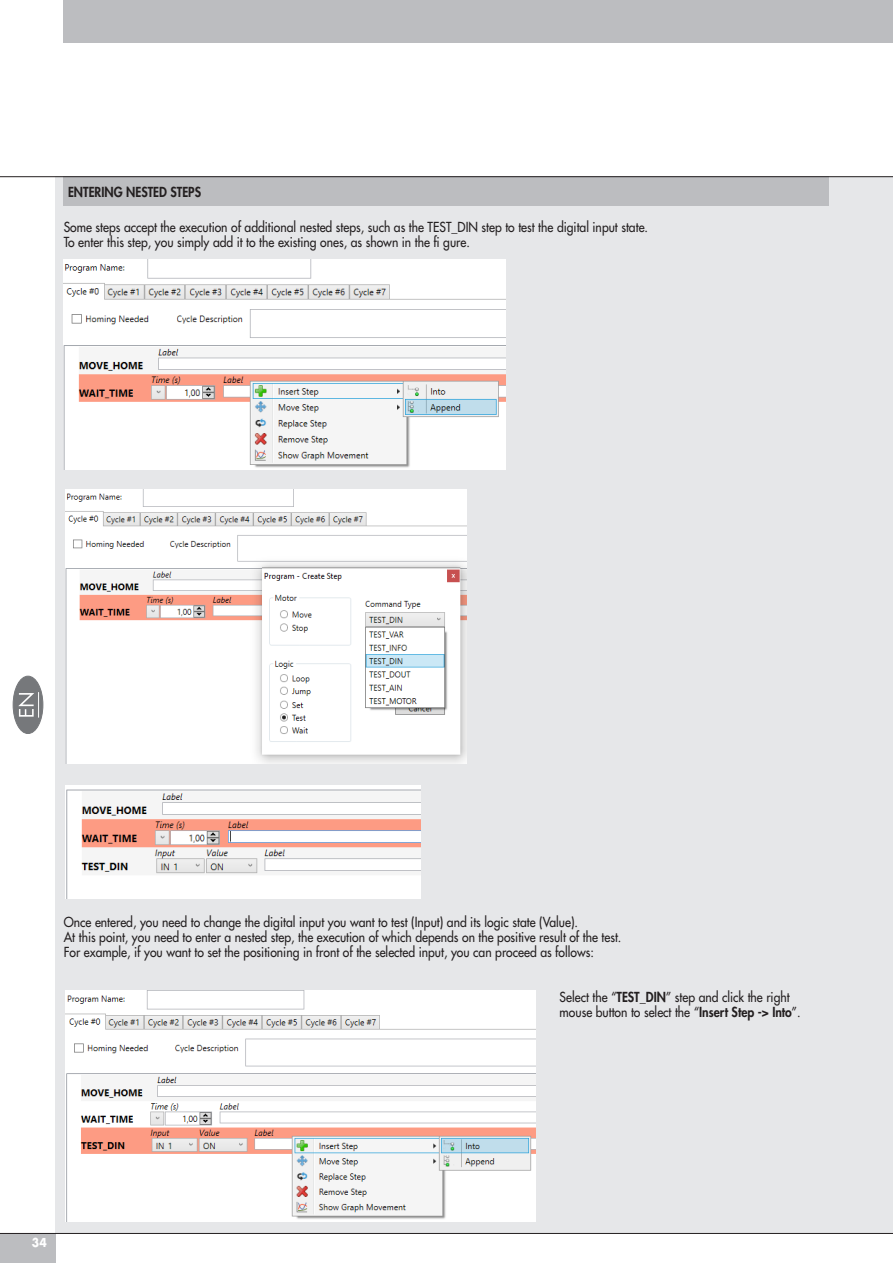
<style>
.page{position:relative;width:893px;height:1263px;background:#fff}
.page>*{position:absolute;margin:0;border:0;box-sizing:border-box;transform-origin:0 0}
.t1{font:500 13.5px/15px "Futura Std";color:#231f20;scale:.9 1}
.t2{font:800 13.5px "Futura Std";color:#231f20;scale:.9 1}
.t3{font:700 12px "Futura Std";color:#fff;scale:.9 1}
.s1{font-weight:800}
</style>
<div class="page">
<div style="left:0;top:1233px;width:55px;height:30px;background:#bcbdc0"></div>
<div style="left:64px;top:0;width:829px;height:43px;background:#bcbdc0"></div>
<div style="left:55px;top:176px;width:838px;height:1057px;background:#e6e7e9"></div>
<hr style="left:0;top:1233px;width:893px;height:1px;background:#231f20">
<div style="left:64px;top:176px;width:765px;height:30px;background:#bcbdc0"></div>
<img style="left:64px;top:260px;width:442px;height:209px">
<img style="left:65px;top:489px;width:402px;height:274px">
<img style="left:65px;top:785px;width:355px;height:113px">
<img style="left:65px;top:991px;width:470px;height:231px">
<hr style="left:0;top:176px;width:893px;height:1px;background:#231f20">
<div style="left:13px;top:676px;width:30px;height:57px;background:#76787b;border-radius:50%"></div>
<div style="left:13px;top:676px;width:30px;height:58px;border:1px solid #76787b;border-radius:50%"></div>
<svg style="left:18px;top:692px;width:21px;height:26px"></svg>
<p class="t2" style="left:68px;top:183px;width:149px">ENTERING NESTED STEPS</p>
<p class="t1" style="left:64px;top:220px;width:651px">Some steps accept the execution of additional nested steps, such as the TEST_DIN step to test the digital input state.<br>To enter this step, you simply add it to the existing ones, as shown in the fi gure.</p>
<p class="t1" style="left:64px;top:914px;width:621px">Once entered, you need to change the digital input you want to test (Input) and its logic state (Value).<br>At this point, you need to enter a nested step, the execution of which depends on the positive result of the test.<br>For example, if you want to set the positioning in front of the selected input, you can proceed as follows:</p>
<p class="t1" style="left:560px;top:989px;width:269px">Select the “<span class="s1">TEST_DIN</span>” step and click the right mouse button to select the “<span class="s1">Insert Step -&gt; Into</span>”.</p>
<p class="t3" style="left:32px;top:1235px;width:18px">34</p>
</div>
